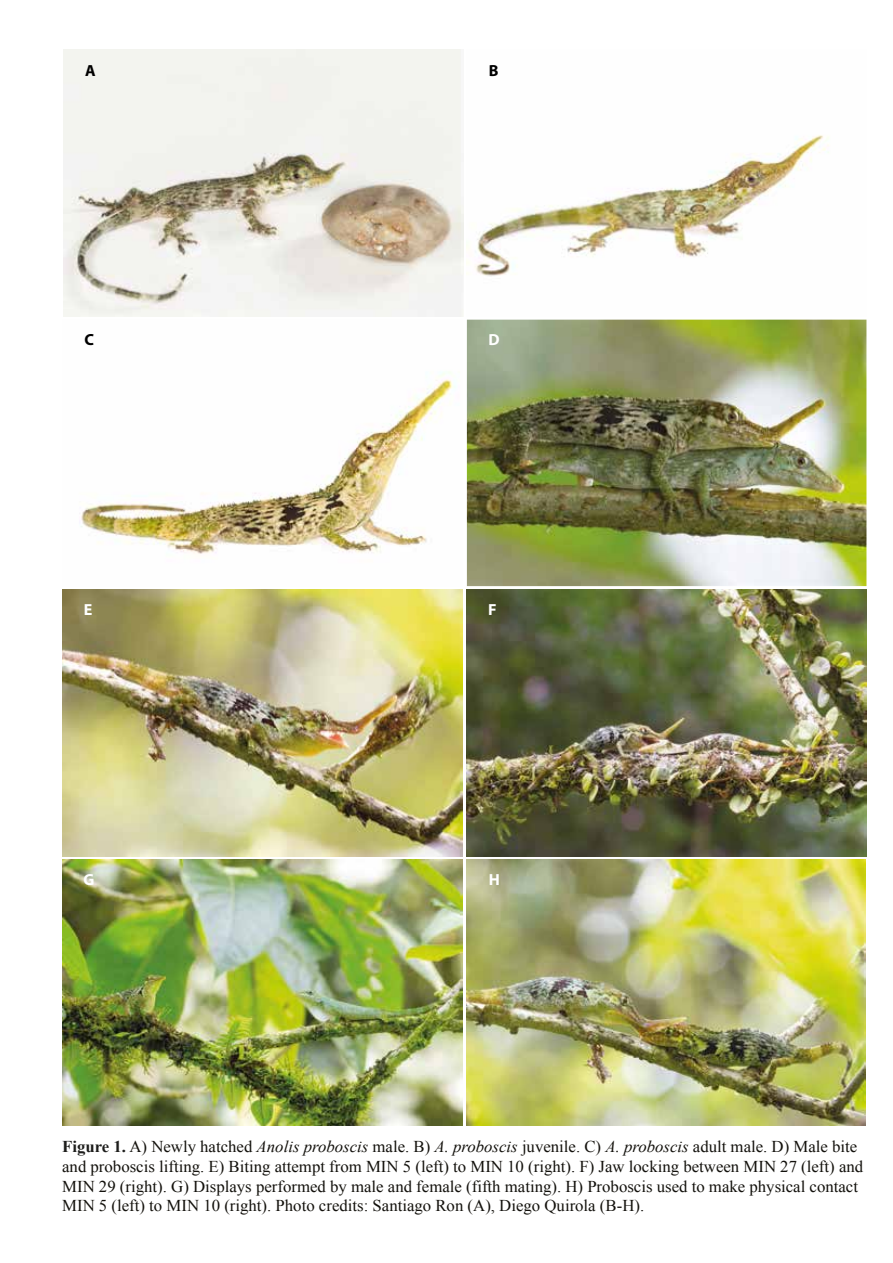
<style>
.page{position:relative;width:893px;height:1263px;background:#fff}
.page>*{position:absolute;margin:0;border:0;box-sizing:border-box;transform-origin:0 0}
.t1{font:16.5px/19.8px "Times New Roman";color:#13110c}
.t2{font:700 16.05px "Myriad Pro";color:#fff}
.t3{font:700 16.05px "Myriad Pro";color:#000}
.s1{font-weight:700;color:#1d1d1b}
.s2{font-style:italic}
</style>
<div class="page">
<img style="left:63px;top:589px;width:400px;height:267px">
<img style="left:63px;top:859px;width:399px;height:267px">
<img style="left:80px;top:372px;width:374px;height:182px">
<img style="left:63px;top:50px;width:400px;height:266px">
<img style="left:467px;top:135px;width:362px;height:141px">
<img style="left:467px;top:320px;width:399px;height:266px">
<img style="left:466px;top:859px;width:399px;height:267px">
<img style="left:467px;top:589px;width:400px;height:267px">
<p class="t3" style="left:85px;top:60px;width:12px">A</p>
<p class="t3" style="left:489px;top:60px;width:11px">B</p>
<p class="t3" style="left:85px;top:330px;width:11px">C</p>
<p class="t2" style="left:488px;top:329px;width:13px">D</p>
<p class="t2" style="left:84px;top:599px;width:10px">E</p>
<p class="t2" style="left:488px;top:599px;width:10px">F</p>
<p class="t2" style="left:83px;top:869px;width:12px">G</p>
<p class="t2" style="left:489px;top:869px;width:13px">H</p>
<p class="t1" style="left:62px;top:1136px;width:803px"><span class="s1">Figure 1.</span> A) Newly hatched <span class="s2">Anolis proboscis</span> male. B) <span class="s2">A. proboscis</span> juvenile. C) <span class="s2">A. proboscis</span> adult male. D) Male bite and proboscis lifting. E) Biting attempt from MIN 5 (left) to MIN 10 (right). F) Jaw locking between MIN 27 (left) and MIN 29 (right). G) Displays performed by male and female (fifth mating). H) Proboscis used to make physical contact MIN 5 (left) to MIN 10 (right). Photo credits: Santiago Ron (A), Diego Quirola (B-H).</p>
</div>
